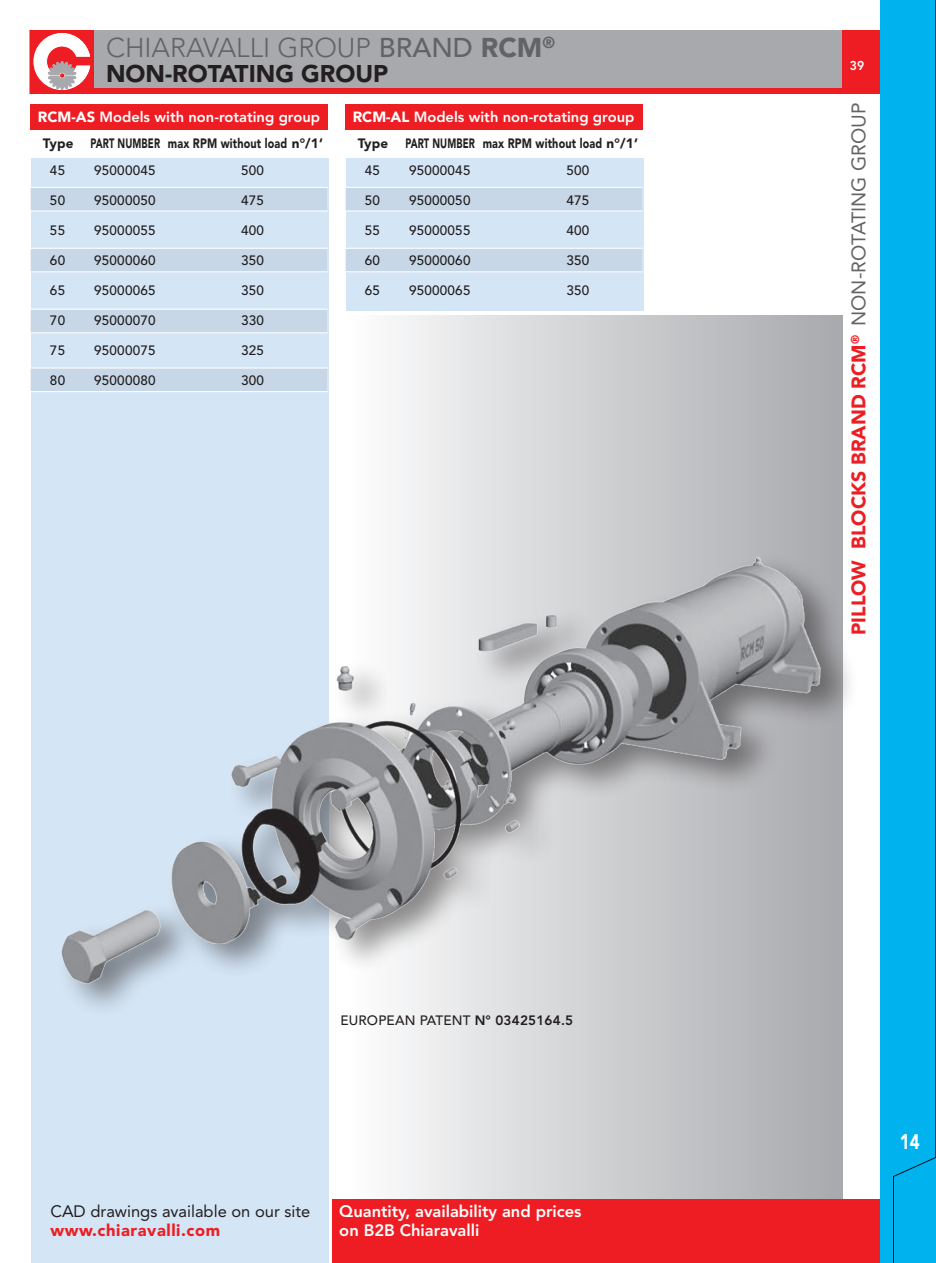
<style>
.page{position:relative;width:936px;height:1263px;background:#fff}
.page>*{position:absolute;margin:0;border:0;box-sizing:border-box;transform-origin:0 0}
.t1{font:300 27px "Avenir LT Std";color:#636366}
.t2{font:900 24px "Avenir LT Std";color:#231f20}
.t3{font:900 21px "Avenir LT Std";color:#fff;scale:.8 1}
.t4{font:900 19.5px "Avenir LT Std";color:#ee1d23}
.t5{font:800 16.5px "Avenir LT Std";color:#fff}
.t6{font:16.5px "Avenir LT Std";color:#231f20}
.t7{font:900 16.5px "Avenir LT Std";letter-spacing:.035em;color:#ee1d23}
.t8{font:800 14.7px "Avenir LT Std";color:#fff}
.t9{font:500 13.5px "Avenir LT Std";letter-spacing:.015em;color:#231f20}
.t10{font:900 13.5px "Avenir LT Std";letter-spacing:.015em;color:#231f20;scale:.7 1}
.t11{font:900 13.5px "Avenir LT Std";letter-spacing:.015em;color:#231f20}
.t12{font:800 12.75px "Avenir LT Std";color:#fff;scale:.95 1}
.s1{font-weight:500}
.s2{font-weight:900}
.s3{font-weight:800}
.s4{font-weight:400;color:#636366}
</style>
<div class="page">
<div style="left:347px;top:315px;width:495px;height:948px;background:linear-gradient(to right,#fcfdfd,#a7a8ac)"></div>
<div style="left:346px;top:159px;width:297px;height:152px;background:#d4e5f5"></div>
<div style="left:31px;top:159px;width:297px;height:1104px;background:#d4e5f5"></div>
<div style="left:56px;top:549px;width:804px;height:470px;background:#231f20;opacity:.5"></div>
<img style="left:56px;top:548px;width:772px;height:445px">
<div style="left:30px;top:104px;width:297px;height:26px;background:#ee1d23"></div>
<div style="left:332px;top:1199px;width:574px;height:64px;background:#ee1d23"></div>
<div style="left:30px;top:30px;width:820px;height:64px;background:#a8a9ad"></div>
<div style="left:30px;top:30px;width:64px;height:64px;background:#ee1d23"></div>
<svg style="left:33px;top:33px;width:58px;height:57px"></svg>
<div style="left:93px;top:88px;width:800px;height:6px;background:#ee1d23"></div>
<div style="left:842px;top:30px;width:64px;height:64px;background:#ee1d23"></div>
<div style="left:30px;top:188px;width:297px;height:22px;background:#c7d7e8"></div>
<hr style="left:30px;top:187px;width:297px;height:1px;background:#fff">
<hr style="left:30px;top:210px;width:297px;height:2px;background:#fff">
<div style="left:30px;top:249px;width:297px;height:22px;background:#c7d7e8"></div>
<hr style="left:30px;top:248px;width:297px;height:1px;background:#fff">
<hr style="left:30px;top:271px;width:297px;height:1px;background:#fff">
<div style="left:30px;top:310px;width:297px;height:22px;background:#c7d7e8"></div>
<hr style="left:30px;top:309px;width:297px;height:1px;background:#fff">
<hr style="left:30px;top:332px;width:297px;height:1px;background:#fff">
<div style="left:30px;top:369px;width:297px;height:22px;background:#c7d7e8"></div>
<hr style="left:30px;top:367px;width:297px;height:1px;background:#fff">
<hr style="left:30px;top:391px;width:297px;height:1px;background:#fff">
<div style="left:344px;top:104px;width:298px;height:26px;background:#ee1d23"></div>
<div style="left:345px;top:188px;width:296px;height:22px;background:#c7d7e8"></div>
<hr style="left:345px;top:187px;width:297px;height:1px;background:#fff">
<hr style="left:345px;top:210px;width:297px;height:2px;background:#fff">
<div style="left:345px;top:249px;width:296px;height:22px;background:#c7d7e8"></div>
<hr style="left:345px;top:248px;width:297px;height:1px;background:#fff">
<hr style="left:345px;top:271px;width:297px;height:1px;background:#fff">
<div style="left:880px;top:0;width:55px;height:1263px;background:#00b3ef"></div>
<p class="t1" style="left:106px;top:31px;width:450px">CHIARAVALLI GROUP <span class="s1">BRAND</span> <span class="s2">RCM</span><sup>®</sup></p>
<p class="t2" style="left:106px;top:59px;width:284px">NON-ROTATING GROUP</p>
<p class="t8" style="left:38px;top:108px;width:283px"><span class="s2">RCM-AS</span> Models with non-rotating group</p>
<p class="t11" style="left:43px;top:136px;width:32px">Type</p>
<p class="t10" style="left:91px;top:136px;width:334px">PART NUMBER max RPM without load n°/1’</p>
<p class="t9" style="left:50px;top:162px;width:17px">45</p>
<p class="t9" style="left:94px;top:162px;width:63px">95000045</p>
<p class="t9" style="left:241px;top:162px;width:24px">500</p>
<p class="t9" style="left:50px;top:192px;width:17px">50</p>
<p class="t9" style="left:94px;top:192px;width:63px">95000050</p>
<p class="t9" style="left:241px;top:192px;width:24px">475</p>
<p class="t9" style="left:50px;top:222px;width:17px">55</p>
<p class="t9" style="left:94px;top:222px;width:63px">95000055</p>
<p class="t9" style="left:241px;top:222px;width:24px">400</p>
<p class="t9" style="left:50px;top:252px;width:17px">60</p>
<p class="t9" style="left:94px;top:252px;width:63px">95000060</p>
<p class="t9" style="left:241px;top:252px;width:24px">350</p>
<p class="t9" style="left:50px;top:282px;width:17px">65</p>
<p class="t9" style="left:94px;top:282px;width:63px">95000065</p>
<p class="t9" style="left:241px;top:282px;width:24px">350</p>
<p class="t9" style="left:50px;top:312px;width:17px">70</p>
<p class="t9" style="left:94px;top:312px;width:63px">95000070</p>
<p class="t9" style="left:241px;top:312px;width:24px">330</p>
<p class="t9" style="left:50px;top:342px;width:17px">75</p>
<p class="t9" style="left:94px;top:342px;width:63px">95000075</p>
<p class="t9" style="left:241px;top:342px;width:24px">325</p>
<p class="t9" style="left:50px;top:372px;width:17px">80</p>
<p class="t9" style="left:94px;top:372px;width:63px">95000080</p>
<p class="t9" style="left:241px;top:372px;width:24px">300</p>
<p class="t8" style="left:353px;top:108px;width:283px"><span class="s2">RCM-AL</span> Models with non-rotating group</p>
<p class="t11" style="left:358px;top:136px;width:32px">Type</p>
<p class="t10" style="left:405px;top:136px;width:334px">PART NUMBER max RPM without load n°/1’</p>
<p class="t9" style="left:365px;top:162px;width:17px">45</p>
<p class="t9" style="left:409px;top:162px;width:63px">95000045</p>
<p class="t9" style="left:566px;top:162px;width:24px">500</p>
<p class="t9" style="left:365px;top:192px;width:17px">50</p>
<p class="t9" style="left:409px;top:192px;width:63px">95000050</p>
<p class="t9" style="left:566px;top:192px;width:24px">475</p>
<p class="t9" style="left:365px;top:222px;width:17px">55</p>
<p class="t9" style="left:409px;top:222px;width:63px">95000055</p>
<p class="t9" style="left:566px;top:222px;width:24px">400</p>
<p class="t9" style="left:365px;top:252px;width:17px">60</p>
<p class="t9" style="left:409px;top:252px;width:63px">95000060</p>
<p class="t9" style="left:566px;top:252px;width:24px">350</p>
<p class="t9" style="left:365px;top:282px;width:17px">65</p>
<p class="t9" style="left:409px;top:282px;width:63px">95000065</p>
<p class="t9" style="left:566px;top:282px;width:24px">350</p>
<p class="t9" style="left:340px;top:1013px;width:234px">EUROPEAN PATENT <span class="s3">N° 03425164.5</span></p>
<p class="t6" style="left:50px;top:1202px;width:261px">CAD drawings available on our site</p>
<p class="t7" style="left:50px;top:1220px;width:171px">www.chiaravalli.com</p>
<p class="t5" style="left:339px;top:1201px;width:244px">Quantity, availability and prices</p>
<p class="t5" style="left:339px;top:1220px;width:141px">on B2B Chiaravalli</p>
<p class="t12" style="left:849px;top:58px;width:17px">39</p>
<p class="t4" style="left:847px;top:635px;width:534px;rotate:-90deg">PILLOW BLOCKS BRAND RCM<sup>®</sup> <span class="s4">NON-ROTATING GROUP</span></p>
<p class="t3" style="left:899px;top:1129px;width:26px">14</p>
</div>
